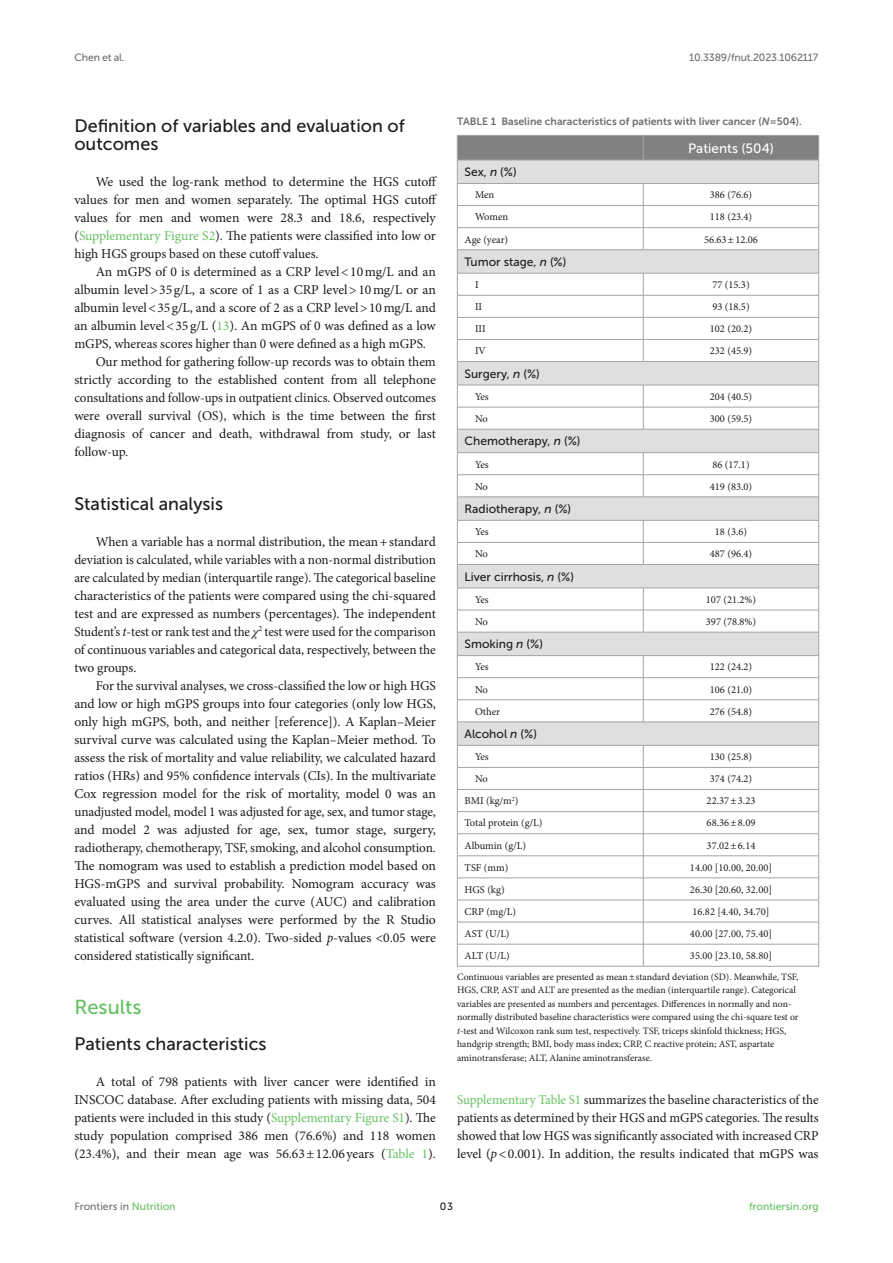
<style>
.page{position:relative;width:893px;height:1263px;background:#fff}
.page>*{position:absolute;margin:0;border:0;box-sizing:border-box;transform-origin:0 0}
.HEAD_1{font:20.25px "Museo Sans 500";color:#65c161}
.HEAD_2{font:18px/18px "Museo Sans 500";color:#1b1c1b}
.HEAD_2_after_HEAD_1{font:18px "Museo Sans 500";color:#1b1c1b}
.TEXT{font:13.5px/18px "Minion Pro";letter-spacing:-.005em;color:#1b1c1b;text-align:justify}
.TEXT_FLUSH{font:13.5px/18px "Minion Pro";letter-spacing:-.005em;color:#1b1c1b;text-align:justify}
.TB_CH{font:13.5px "Museo Sans 500";color:#fff}
.TB_HEAD_1{font:12px "Museo Sans 500";color:#1b1c1b}
.TB_TX{font:10.5px "Minion Pro";color:#1b1c1b}
.TT{font:10.5px "Museo Sans 700";color:#706f70}
.t1{font:10.5px "Museo Sans 500";letter-spacing:-.015em;color:#706f70}
.t2{font:10.5px "Museo Sans 500";color:#65c161}
.t3{font:10.5px "Museo Sans 500";color:#1b1c1b}
.TFN{font:9.75px/13.5px "Minion Pro";letter-spacing:-.005em;color:#1b1c1b}
.s1{color:#65c161}
.s2{font-style:italic}
.s3{font-family:"STIX General";font-style:italic}
</style>
<div class="page">
<hr style="left:643px;top:966px;width:176px;height:1px;background:#a2a3a3">
<hr style="left:457px;top:966px;width:186px;height:1px;background:#a2a3a3">
<svg style="left:457px;top:135px;width:362px;height:831px"></svg>
<hr style="left:457px;top:745px;width:186px;height:1px;background:#a2a3a3">
<hr style="left:643px;top:745px;width:176px;height:1px;background:#a2a3a3">
<p class="t1" style="left:74px;top:51px;width:52px">Chen et al.</p>
<p class="t1" style="left:689px;top:51px;width:131px">10.3389/fnut.2023.1062117</p>
<p class="HEAD_2" style="left:74px;top:117px;width:332px">Definition of variables and evaluation of outcomes</p>
<p class="TEXT_FLUSH" style="left:74px;top:173px;width:364px;text-indent:21px">We used the log-rank method to determine the HGS cutoff values for men and women separately. The optimal HGS cutoff values for men and women were 28.3 and 18.6, respectively (<span class="s1">Supplementary Figure S2</span>). The patients were classified into low or high HGS groups based on these cutoff values.</p>
<p class="TEXT" style="left:74px;top:263px;width:363px;text-indent:21px">An mGPS of 0 is determined as a CRP level&lt;10mg/L and an albumin level&gt;35g/L, a score of 1 as a CRP level&gt;10mg/L or an albumin level&lt;35g/L, and a score of 2 as a CRP level&gt;10mg/L and an albumin level&lt;35g/L (<span class="s1">13</span>). An mGPS of 0 was defined as a low mGPS, whereas scores higher than 0 were defined as a high mGPS.</p>
<p class="TEXT" style="left:74px;top:353px;width:363px;text-indent:21px">Our method for gathering follow-up records was to obtain them strictly according to the established content from all telephone consultations and follow-ups in outpatient clinics. Observed outcomes were overall survival (OS), which is the time between the first diagnosis of cancer and death, withdrawal from study, or last follow-up.</p>
<p class="HEAD_2" style="left:74px;top:495px;width:150px">Statistical analysis</p>
<p class="TEXT_FLUSH" style="left:74px;top:533px;width:363px;text-indent:21px">When a variable has a normal distribution, the mean+standard deviation is calculated, while variables with a non-normal distribution are calculated by median (interquartile range). The categorical baseline characteristics of the patients were compared using the chi-squared test and are expressed as numbers (percentages). The independent Student’s <span class="s2">t</span>-test or rank test and the <span class="s3">χ</span><sup>2</sup> test were used for the comparison of continuous variables and categorical data, respectively, between the two groups.</p>
<p class="TEXT" style="left:74px;top:677px;width:363px;text-indent:21px">For the survival analyses, we cross-classified the low or high HGS and low or high mGPS groups into four categories (only low HGS, only high mGPS, both, and neither [reference]). A Kaplan–Meier survival curve was calculated using the Kaplan–Meier method. To assess the risk of mortality and value reliability, we calculated hazard ratios (HRs) and 95% confidence intervals (CIs). In the multivariate Cox regression model for the risk of mortality, model 0 was an unadjusted model, model 1 was adjusted for age, sex, and tumor stage, and model 2 was adjusted for age, sex, tumor stage, surgery, radiotherapy, chemotherapy, TSF, smoking, and alcohol consumption.<br>The nomogram was used to establish a prediction model based on HGS-mGPS and survival probability. Nomogram accuracy was evaluated using the area under the curve (AUC) and calibration curves. All statistical analyses were performed by the R Studio statistical software (version 4.2.0). Two-sided <span class="s2">p</span>-values &lt;0.05 were considered statistically significant.</p>
<p class="HEAD_1" style="left:74px;top:996px;width:69px">Results</p>
<p class="HEAD_2_after_HEAD_1" style="left:74px;top:1034px;width:194px">Patients characteristics</p>
<p class="TEXT_FLUSH" style="left:74px;top:1073px;width:363px;text-indent:21px">A total of 798 patients with liver cancer were identified in INSCOC database. After excluding patients with missing data, 504 patients were included in this study (<span class="s1">Supplementary Figure S1</span>). The study population comprised 386 men (76.6%) and 118 women (23.4%), and their mean age was 56.63±12.06years (<span class="s1">Table 1</span>).</p>
<p class="TT" style="left:457px;top:115px;width:346px">TABLE 1 Baseline characteristics of patients with liver cancer (<span class="s2">N</span> = 504).</p>
<p class="TB_CH" style="left:688px;top:141px;width:87px">Patients (504)</p>
<p class="TB_HEAD_1" style="left:465px;top:165px;width:54px">Sex, <span class="s2">n</span> (%)</p>
<p class="TB_TX" style="left:475px;top:188px;width:21px">Men</p>
<p class="TB_TX" style="left:710px;top:188px;width:44px">386 (76.6)</p>
<p class="TB_TX" style="left:475px;top:210px;width:35px">Women</p>
<p class="TB_TX" style="left:710px;top:210px;width:44px">118 (23.4)</p>
<p class="TB_TX" style="left:465px;top:232px;width:45px">Age (year)</p>
<p class="TB_TX" style="left:704px;top:232px;width:55px">56.63±12.06</p>
<p class="TB_HEAD_1" style="left:465px;top:255px;width:103px">Tumor stage, <span class="s2">n</span> (%)</p>
<p class="TB_TX" style="left:475px;top:278px;width:5px">I</p>
<p class="TB_TX" style="left:712px;top:278px;width:39px">77 (15.3)</p>
<p class="TB_TX" style="left:475px;top:300px;width:9px">II</p>
<p class="TB_TX" style="left:712px;top:300px;width:39px">93 (18.5)</p>
<p class="TB_TX" style="left:475px;top:322px;width:12px">III</p>
<p class="TB_TX" style="left:710px;top:322px;width:44px">102 (20.2)</p>
<p class="TB_TX" style="left:475px;top:344px;width:12px">IV</p>
<p class="TB_TX" style="left:710px;top:344px;width:44px">232 (45.9)</p>
<p class="TB_HEAD_1" style="left:465px;top:367px;width:77px">Surgery, <span class="s2">n</span> (%)</p>
<p class="TB_TX" style="left:475px;top:389px;width:15px">Yes</p>
<p class="TB_TX" style="left:710px;top:389px;width:44px">204 (40.5)</p>
<p class="TB_TX" style="left:475px;top:412px;width:14px">No</p>
<p class="TB_TX" style="left:710px;top:412px;width:44px">300 (59.5)</p>
<p class="TB_HEAD_1" style="left:465px;top:435px;width:117px">Chemotherapy, <span class="s2">n</span> (%)</p>
<p class="TB_TX" style="left:475px;top:457px;width:15px">Yes</p>
<p class="TB_TX" style="left:712px;top:457px;width:39px">86 (17.1)</p>
<p class="TB_TX" style="left:475px;top:479px;width:14px">No</p>
<p class="TB_TX" style="left:710px;top:479px;width:44px">419 (83.0)</p>
<p class="TB_HEAD_1" style="left:465px;top:502px;width:108px">Radiotherapy, <span class="s2">n</span> (%)</p>
<p class="TB_TX" style="left:475px;top:525px;width:15px">Yes</p>
<p class="TB_TX" style="left:715px;top:525px;width:34px">18 (3.6)</p>
<p class="TB_TX" style="left:475px;top:547px;width:14px">No</p>
<p class="TB_TX" style="left:710px;top:547px;width:44px">487 (96.4)</p>
<p class="TB_HEAD_1" style="left:465px;top:570px;width:111px">Liver cirrhosis, <span class="s2">n</span> (%)</p>
<p class="TB_TX" style="left:475px;top:592px;width:15px">Yes</p>
<p class="TB_TX" style="left:706px;top:592px;width:52px">107 (21.2%)</p>
<p class="TB_TX" style="left:475px;top:614px;width:14px">No</p>
<p class="TB_TX" style="left:706px;top:614px;width:52px">397 (78.8%)</p>
<p class="TB_HEAD_1" style="left:465px;top:638px;width:80px">Smoking <span class="s2">n</span> (%)</p>
<p class="TB_TX" style="left:475px;top:660px;width:15px">Yes</p>
<p class="TB_TX" style="left:710px;top:660px;width:44px">122 (24.2)</p>
<p class="TB_TX" style="left:475px;top:682px;width:14px">No</p>
<p class="TB_TX" style="left:710px;top:682px;width:44px">106 (21.0)</p>
<p class="TB_TX" style="left:475px;top:704px;width:27px">Other</p>
<p class="TB_TX" style="left:710px;top:704px;width:44px">276 (54.8)</p>
<p class="TB_HEAD_1" style="left:465px;top:727px;width:74px">Alcohol <span class="s2">n</span> (%)</p>
<p class="TB_TX" style="left:475px;top:750px;width:15px">Yes</p>
<p class="TB_TX" style="left:710px;top:750px;width:44px">130 (25.8)</p>
<p class="TB_TX" style="left:475px;top:772px;width:14px">No</p>
<p class="TB_TX" style="left:710px;top:772px;width:44px">374 (74.2)</p>
<p class="TB_TX" style="left:465px;top:794px;width:55px">BMI (kg/m<sup>2</sup>)</p>
<p class="TB_TX" style="left:707px;top:794px;width:50px">22.37±3.23</p>
<p class="TB_TX" style="left:465px;top:816px;width:79px">Total protein (g/L)</p>
<p class="TB_TX" style="left:707px;top:816px;width:50px">68.36±8.09</p>
<p class="TB_TX" style="left:465px;top:838px;width:63px">Albumin (g/L)</p>
<p class="TB_TX" style="left:707px;top:838px;width:50px">37.02±6.14</p>
<p class="TB_TX" style="left:465px;top:860px;width:45px">TSF (mm)</p>
<p class="TB_TX" style="left:690px;top:860px;width:84px">14.00 [10.00, 20.00]</p>
<p class="TB_TX" style="left:465px;top:882px;width:42px">HGS (kg)</p>
<p class="TB_TX" style="left:690px;top:882px;width:84px">26.30 [20.60, 32.00]</p>
<p class="TB_TX" style="left:465px;top:904px;width:53px">CRP (mg/L)</p>
<p class="TB_TX" style="left:692px;top:904px;width:79px">16.82 [4.40, 34.70]</p>
<p class="TB_TX" style="left:465px;top:926px;width:47px">AST (U/L)</p>
<p class="TB_TX" style="left:690px;top:926px;width:84px">40.00 [27.00, 75.40]</p>
<p class="TB_TX" style="left:465px;top:949px;width:47px">ALT (U/L)</p>
<p class="TB_TX" style="left:690px;top:949px;width:84px">35.00 [23.10, 58.80]</p>
<p class="TFN" style="left:457px;top:970px;width:343px">Continuous variables are presented as mean±standard deviation (SD). Meanwhile, TSF, HGS, CRP, AST and ALT are presented as the median (interquartile range). Categorical variables are presented as numbers and percentages. Differences in normally and non&shy;normally distributed baseline characteristics were compared using the chi-square test or <span class="s2">t</span>-test and Wilcoxon rank sum test, respectively. TSF, triceps skinfold thickness; HGS, handgrip strength; BMI, body mass index; CRP, C reactive protein; AST, aspartate aminotransferase; ALT, Alanine aminotransferase.</p>
<p class="TEXT_FLUSH" style="left:457px;top:1091px;width:363px"><span class="s1">Supplementary Table S1</span> summarizes the baseline characteristics of the patients as determined by their HGS and mGPS categories. The results showed that low HGS was significantly associated with increased CRP level (<span class="s2">p</span>&lt;0.001). In addition, the results indicated that mGPS was</p>
<p class="t1" style="left:74px;top:1200px;width:103px">Frontiers in <span class="s1">Nutrition</span></p>
<p class="t3" style="left:440px;top:1200px;width:15px">03</p>
<p class="t2" style="left:749px;top:1200px;width:71px">frontiersin.org</p>
</div>
